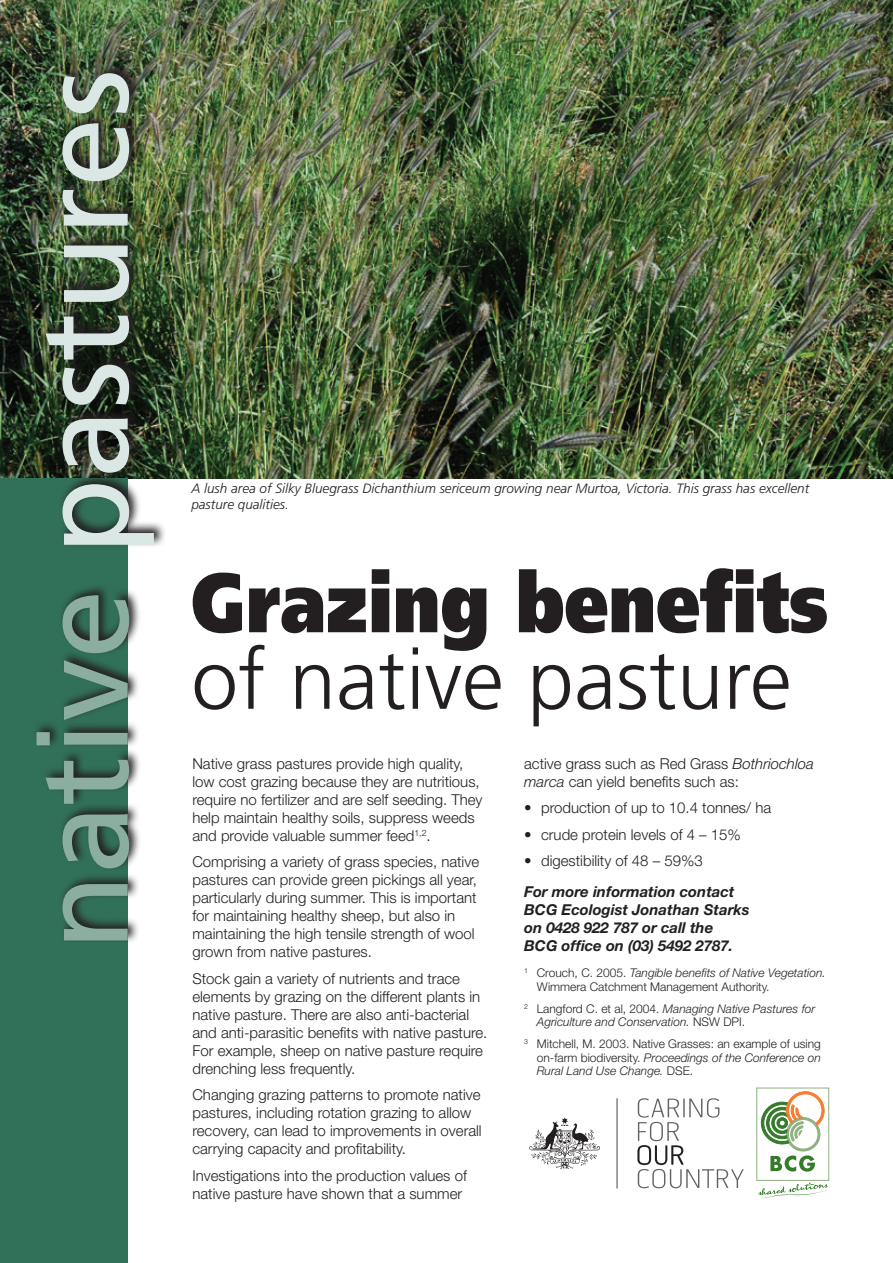
<style>
.page{position:relative;width:893px;height:1263px;background:#fff}
.page>*{position:absolute;margin:0;border:0;box-sizing:border-box;transform-origin:0 0}
.t1{font:124.8px "Frutiger";color:#dae7e4}
.t2{font:900 84px/76.5px "Frutiger";color:#231f20;scale:.83 1}
.t3{font:300 15px/18px "Helvetica Neue";color:#231f20}
.t4{font:italic 700 15px/18px "Helvetica Neue";color:#231f20}
.t5{font:italic 300 13.5px/16.2px "Frutiger";color:#231f20}
.t6{font:300 12px/13.5px "Helvetica Neue";color:#231f20}
.t7{font:italic 300 12px/13.5px "Helvetica Neue";color:#231f20}
.s1{color:#8baea1}
.s2{font-weight:300}
.s3{font-style:italic}
.s4{font-style:normal}
</style>
<div class="page">
<img style="left:0;top:0;width:893px;height:478px">
<div style="left:0;top:478px;width:128px;height:785px;background:#327159"></div>
<img style="left:32px;top:60px;width:134px;height:882px">
<svg style="left:637px;top:1098px;width:107px;height:90px"></svg>
<svg style="left:529px;top:1117px;width:71px;height:52px"></svg>
<hr style="left:617px;top:1098px;width:1px;height:90px;background:#231f20">
<div style="left:756px;top:1088px;width:73px;height:92px;border:1px solid #8fb180"></div>
<svg style="left:758px;top:1182px;width:70px;height:17px"></svg>
<svg style="left:761px;top:1092px;width:63px;height:79px"></svg>
<p class="t1" style="left:11px;top:950px;width:883px;rotate:-90deg"><span class="s1">native</span> pastures</p>
<p class="t5" style="left:191px;top:480px;width:619px">A lush area of Silky Bluegrass Dichanthium sericeum growing near Murtoa, Victoria. This grass has excellent pasture qualities.</p>
<p class="t2" style="left:191px;top:564px;width:769px">Grazing benefits <span class="s2">of native pasture</span></p>
<p class="t3" style="left:192px;top:754px;width:292px">Native grass pastures provide high quality, low cost grazing because they are nutritious, require no fertilizer and are self seeding. They help maintain healthy soils, suppress weeds and provide valuable summer feed<sup>1,2</sup>.</p>
<p class="t3" style="left:192px;top:852px;width:288px">Comprising a variety of grass species, native pastures can provide green pickings all year, particularly during summer. This is important for maintaining healthy sheep, but also in maintaining the high tensile strength of wool grown from native pastures.</p>
<p class="t3" style="left:192px;top:969px;width:297px">Stock gain a variety of nutrients and trace elements by grazing on the different plants in native pasture. There are also anti-bacterial and anti-parasitic benefits with native pasture.<br>For example, sheep on native pasture require drenching less frequently.</p>
<p class="t3" style="left:192px;top:1086px;width:291px">Changing grazing patterns to promote native pastures, including rotation grazing to allow recovery, can lead to improvements in overall carrying capacity and profitability.</p>
<p class="t3" style="left:192px;top:1166px;width:276px">Investigations into the production values of native pasture have shown that a summer</p>
<p class="t3" style="left:524px;top:754px;width:291px">active grass such as Red Grass <span class="s3">Bothriochloa marca</span> can yield benefits such as:</p>
<p class="t3" style="left:524px;top:798px;width:249px">• production of up to 10.4 tonnes/ ha</p>
<p class="t3" style="left:524px;top:825px;width:218px">• crude protein levels of 4 – 15%</p>
<p class="t3" style="left:524px;top:852px;width:180px">• digestibility of 48 – 59%3</p>
<p class="t4" style="left:524px;top:882px;width:227px">For more information contact<br>BCG Ecologist Jonathan Starks on 0428 922 787 or call the<br>BCG office on (03) 5492 2787.</p>
<p class="t6" style="left:537px;top:966px;width:291px;text-indent:-13px"><sup>1</sup> Crouch, C. 2005. <span class="s3">Tangible benefits of Native Vegetation.<br></span>Wimmera Catchment Management Authority.</p>
<p class="t7" style="left:537px;top:1001px;width:280px;text-indent:-13px"><sup>2</sup> <span class="s4">Langford C. et al, 2004.</span> Managing Native Pastures for<br>Agriculture and Conservation. <span class="s4">NSW DPI.</span></p>
<p class="t6" style="left:537px;top:1037px;width:286px;text-align:justify;text-indent:-13px"><sup>3</sup> Mitchell, M. 2003. Native Grasses: an example of using on-farm biodiversity. <span class="s3">Proceedings of the Conference on Rural Land Use Change.</span> DSE.</p>
</div>
